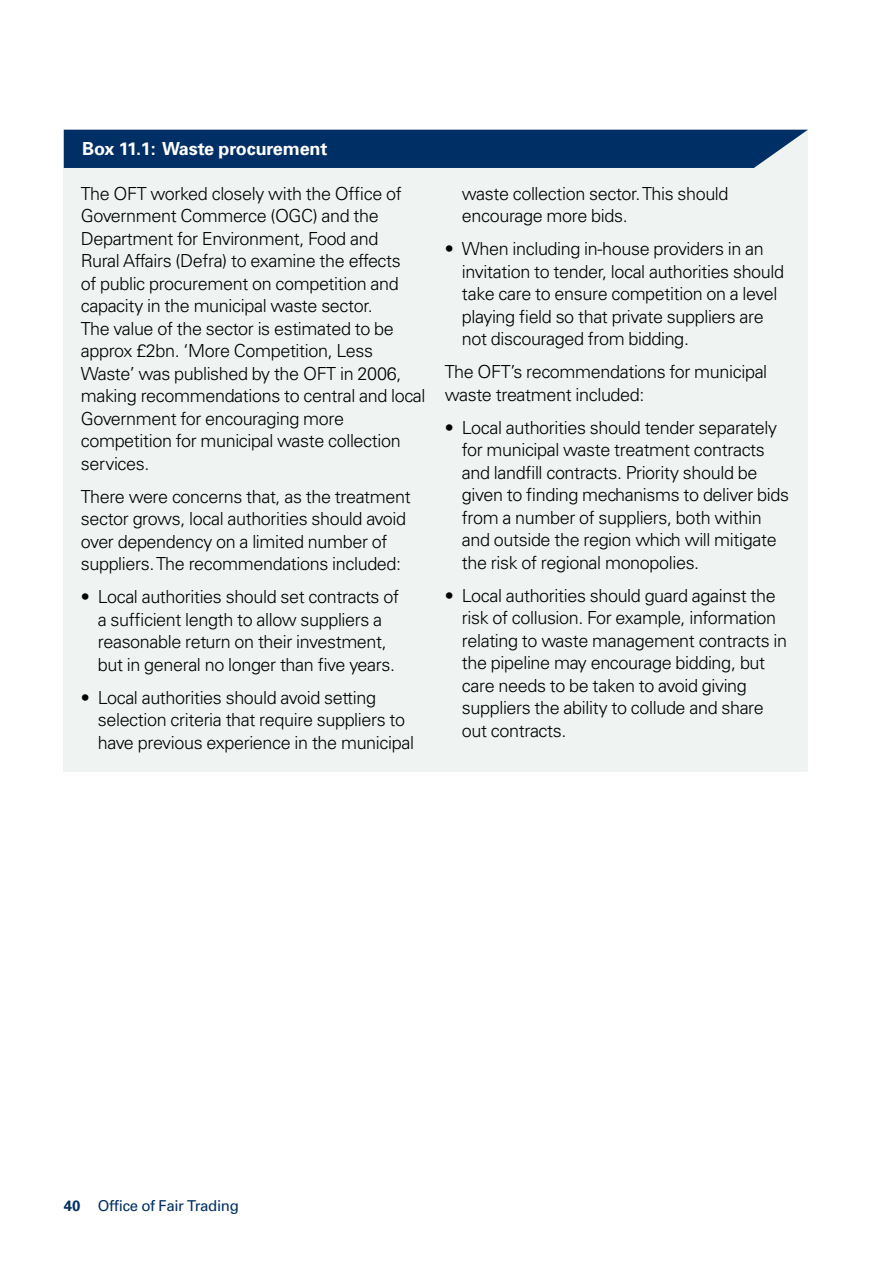
<style>
.page{position:relative;width:893px;height:1263px;background:#fff}
.page>*{position:absolute;margin:0;border:0;box-sizing:border-box;transform-origin:0 0}
.t1{font:300 18px/22.5px "Univers";letter-spacing:-.02em;color:#000}
.t2{font:700 18px "Univers";letter-spacing:-.005em;color:#fff}
.t3{font:15px "Univers";letter-spacing:-.02em;color:#002f65}
.s1{font-weight:700}
</style>
<div class="page">
<div style="left:64px;top:130px;width:744px;height:642px;background:#eff4f2"></div>
<div style="left:64px;top:130px;width:744px;height:38px;background:#002f65"></div>
<p class="t2" style="left:82px;top:137px;width:247px">Box 11.1: Waste procurement</p>
<p class="t1" style="left:81px;top:181px;width:346px">The OFT worked closely with the Office of Government Commerce (OGC) and the Department for Environment, Food and<br>Rural Affairs (Defra) to examine the effects<br>of public procurement on competition and capacity in the municipal waste sector.<br>The value of the sector is estimated to be approx £2bn. ‘More Competition, Less Waste’ was published by the OFT in 2006, making recommendations to central and local Government for encouraging more competition for municipal waste collection services.</p>
<p class="t1" style="left:81px;top:484px;width:331px">There were concerns that, as the treatment sector grows, local authorities should avoid over dependency on a limited number of suppliers. The recommendations included:</p>
<p class="t1" style="left:98px;top:585px;width:303px;text-indent:-17px">• Local authorities should set contracts of a sufficient length to allow suppliers a reasonable return on their investment, but in general no longer than five years.</p>
<p class="t1" style="left:98px;top:685px;width:318px;text-indent:-17px">• Local authorities should avoid setting selection criteria that require suppliers to have previous experience in the municipal</p>
<p class="t1" style="left:462px;top:181px;width:268px">waste collection sector. This should encourage more bids.</p>
<p class="t1" style="left:462px;top:237px;width:324px;text-indent:-17px">• When including in-house providers in an invitation to tender, local authorities should take care to ensure competition on a level playing field so that private suppliers are not discouraged from bidding.</p>
<p class="t1" style="left:445px;top:360px;width:324px">The OFT’s recommendations for municipal waste treatment included:</p>
<p class="t1" style="left:462px;top:415px;width:329px;text-indent:-17px">• Local authorities should tender separately for municipal waste treatment contracts and landfill contracts. Priority should be given to finding mechanisms to deliver bids from a number of suppliers, both within and outside the region which will mitigate the risk of regional monopolies.</p>
<p class="t1" style="left:462px;top:583px;width:327px;text-indent:-17px">• Local authorities should guard against the risk of collusion. For example, information relating to waste management contracts in the pipeline may encourage bidding, but care needs to be taken to avoid giving suppliers the ability to collude and share out contracts.</p>
<p class="t3" style="left:64px;top:1197px;width:177px"><span class="s1">40</span> Office of Fair Trading</p>
</div>
